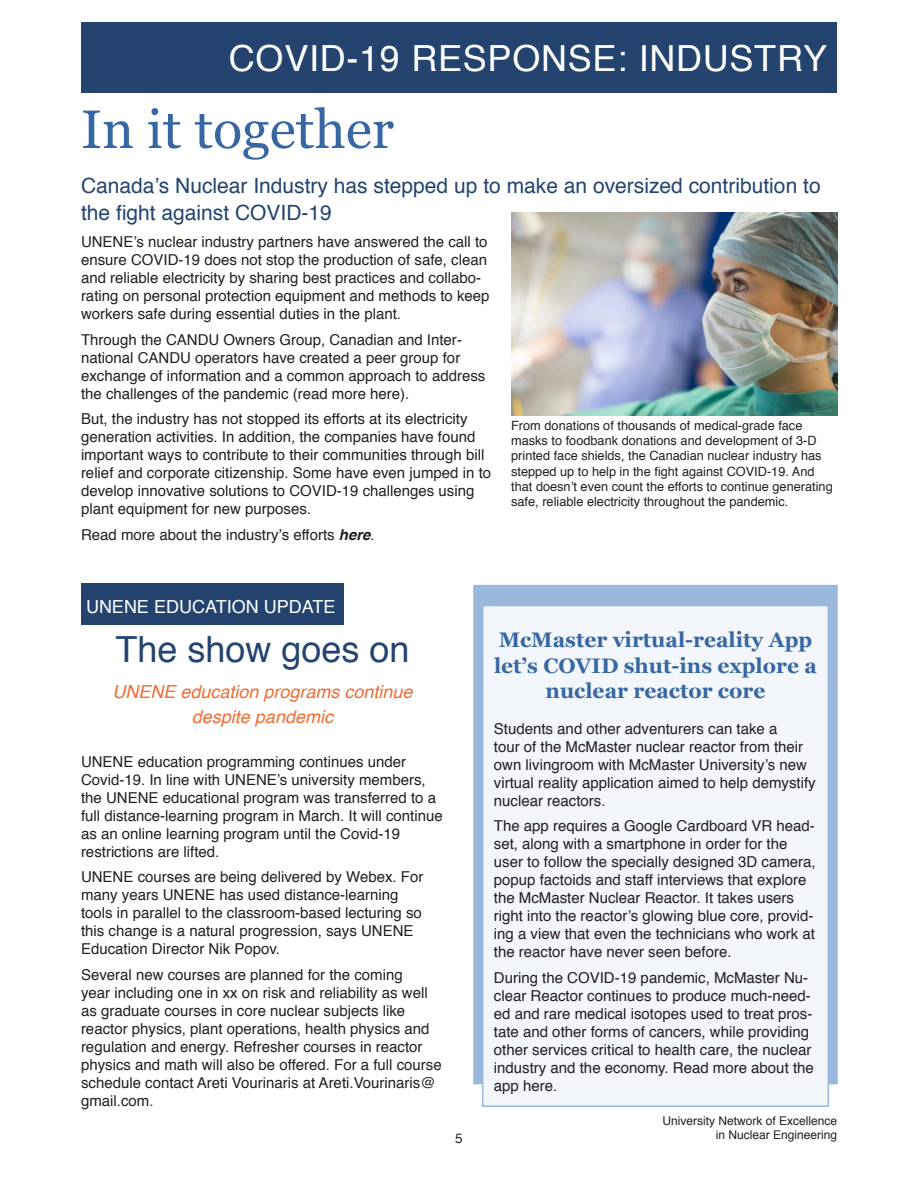
<style>
.page{position:relative;width:918px;height:1188px;background:#fff}
.page>*{position:absolute;margin:0;border:0;box-sizing:border-box;transform-origin:0 0}
.t1{font:54px "Georgia";color:#3767a3}
.t2{font:36px "Helvetica";letter-spacing:.02em;color:#fff}
.t3{font:36px "Helvetica";color:#24446f}
.t4{font:21px/27px "Helvetica";color:#24446f}
.t5{font:700 21px/25.2px "Georgia";color:#3767a3;text-align:center}
.t6{font:italic 18px/25.2px "Helvetica";color:#f26c34;text-align:center}
.t7{font:18px "Helvetica";color:#fff}
.t8{font:15px/18px "Helvetica";color:#231f20}
.t9{font:13.5px "Helvetica";color:#231f20}
.t10{font:12.75px/15.3px "Helvetica";color:#231f20}
.t11{font:12px "Helvetica";color:#231f20}
.s1{font-weight:700;font-style:italic}
</style>
<div class="page">
<div style="left:81px;top:23px;width:756px;height:70px;background:#24446f"></div>
<div style="left:473px;top:585px;width:365px;height:499px;background:#9ab7dc;border:2px solid #9ab7dc"></div>
<div style="left:483px;top:606px;width:345px;height:500px;background:#f3f6fb"></div>
<div style="left:482px;top:605px;width:347px;height:502px;border:2px solid #9ab7dc"></div>
<img style="left:511px;top:212px;width:327px;height:204px">
<div style="left:81px;top:583px;width:263px;height:42px;background:#24446f"></div>
<h2 class="t2" style="left:229px;top:31px;width:600px">COVID-19 RESPONSE: INDUSTRY</h2>
<h1 class="t1" style="left:81px;top:90px;width:315px">In it together</h1>
<h3 class="t4" style="left:81px;top:173px;width:741px">Canada’s Nuclear Industry has stepped up to make an oversized contribution to the fight against COVID-19</h3>
<p class="t8" style="left:81px;top:234px;width:410px">UNENE’s nuclear industry partners have answered the call to ensure COVID-19 does not stop the production of safe, clean and reliable electricity by sharing best practices and collabo&shy;rating on personal protection equipment and methods to keep workers safe during essential duties in the plant.</p>
<p class="t8" style="left:81px;top:331px;width:406px">Through the CANDU Owners Group, Canadian and Inter&shy;national CANDU operators have created a peer group for exchange of information and a common approach to address the challenges of the pandemic (read more here).</p>
<p class="t8" style="left:81px;top:411px;width:412px">But, the industry has not stopped its efforts at its electricity generation activities. In addition, the companies have found important ways to contribute to their communities through bill relief and corporate citizenship. Some have even jumped in to develop innovative solutions to COVID-19 challenges using plant equipment for new purposes.</p>
<p class="t8" style="left:81px;top:526px;width:295px">Read more about the industry’s efforts <span class="s1">here</span>.</p>
<p class="t10" style="left:511px;top:418px;width:323px">From donations of thousands of medical-grade face masks to foodbank donations and development of 3-D printed face shields, the Canadian nuclear industry has stepped up to help in the fight against COVID-19. And that doesn’t even count the efforts to continue generating safe, reliable electricity throughout the pandemic.</p>
<p class="t7" style="left:86px;top:593px;width:251px">UNENE EDUCATION UPDATE</p>
<h2 class="t3" style="left:115px;top:622px;width:296px">The show goes on</h2>
<p class="t6" style="left:112px;top:680px;width:302px">UNENE education programs continue despite pandemic</p>
<p class="t8" style="left:81px;top:753px;width:363px">UNENE education programming continues under Covid-19. In line with UNENE’s university members, the UNENE educational program was transferred to a full distance-learning program in March. It will continue as an online learning program until the Covid-19 restrictions are lifted.</p>
<p class="t8" style="left:81px;top:868px;width:344px">UNENE courses are being delivered by Webex. For many years UNENE has used distance-learning tools in parallel to the classroom-based lecturing so this change is a natural progression, says UNENE Education Director Nik Popov.</p>
<p class="t8" style="left:81px;top:966px;width:362px">Several new courses are planned for the coming<br>year including one in xx on risk and reliability as well as graduate courses in core nuclear subjects like reactor physics, plant operations, health physics and regulation and energy. Refresher courses in reactor physics and math will also be offered. For a full course schedule contact Areti Vourinaris at Areti.Vourinaris@ gmail.com.</p>
<h3 class="t5" style="left:494px;top:626px;width:324px">McMaster virtual-reality App let’s COVID shut-ins explore a nuclear reactor core</h3>
<p class="t8" style="left:494px;top:720px;width:323px">Students and other adventurers can take a<br>tour of the McMaster nuclear reactor from their own livingroom with McMaster University’s new virtual reality application aimed to help demystify nuclear reactors.</p>
<p class="t8" style="left:494px;top:817px;width:323px">The app requires a Google Cardboard VR head&shy;set, along with a smartphone in order for the user to follow the specially designed 3D camera, popup factoids and staff interviews that explore the McMaster Nuclear Reactor. It takes users right into the reactor’s glowing blue core, provid&shy;ing a view that even the technicians who work at the reactor have never seen before.</p>
<p class="t8" style="left:494px;top:969px;width:321px">During the COVID-19 pandemic, McMaster Nu&shy;clear Reactor continues to produce much-need&shy;ed and rare medical isotopes used to treat pros&shy;tate and other forms of cancers, while providing other services critical to health care, the nuclear industry and the economy. Read more about the app here.</p>
<p class="t11" style="left:662px;top:1111px;width:176px">University Network of Excellence</p>
<p class="t9" style="left:455px;top:1128px;width:9px">5</p>
<p class="t11" style="left:716px;top:1126px;width:123px">in Nuclear Engineering</p>
</div>
